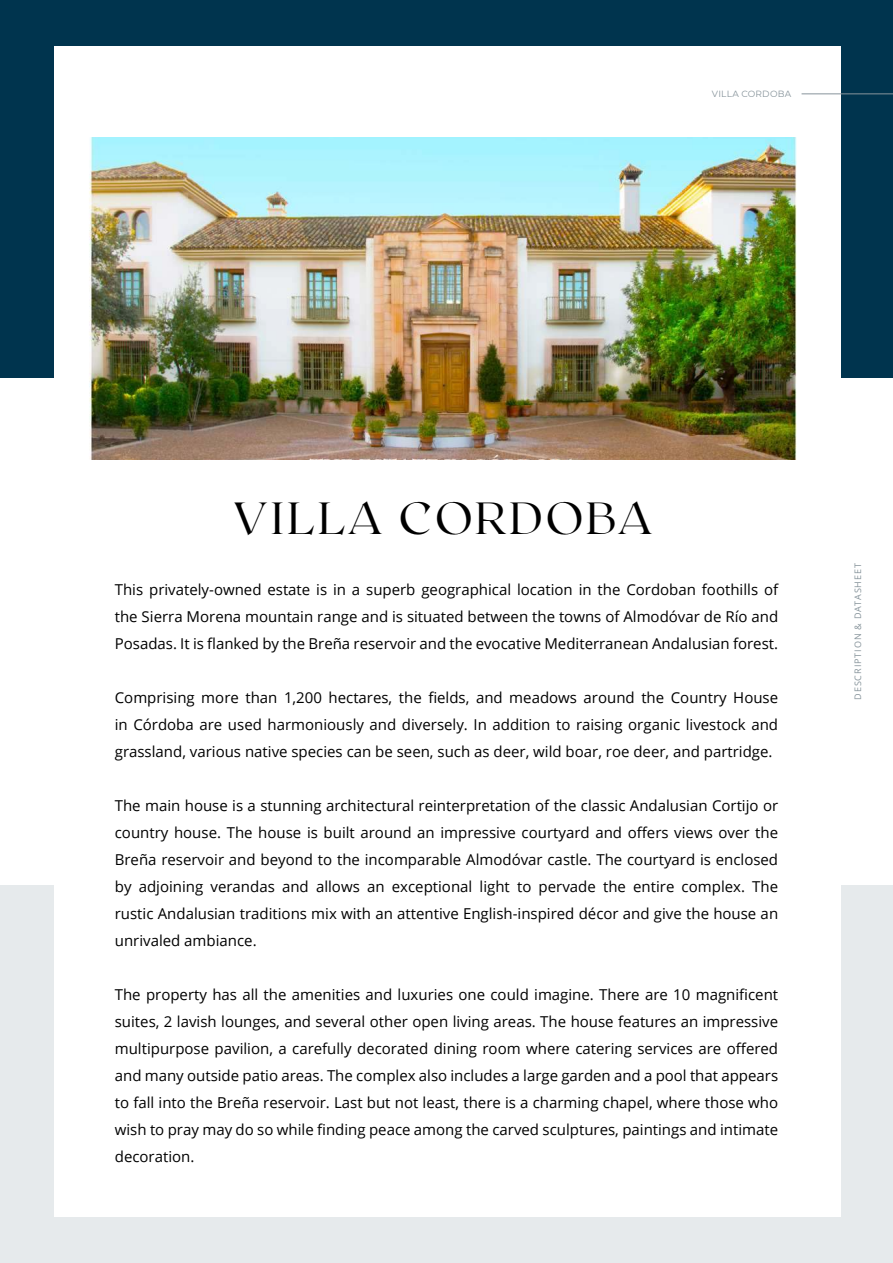
<style>
.page{position:relative;width:893px;height:1263px;background:#fff}
.page>*{position:absolute;margin:0;border:0;box-sizing:border-box;transform-origin:0 0}
.t1{font:300 45px "Roxborough CF";letter-spacing:.075em;color:#000}
.t2{font:15px/27px "Open Sans";color:#000;text-align:justify}
.t3{font:9px "Open Sans";letter-spacing:.105em;color:#87949b}
.t4{font:9px "Montserrat";letter-spacing:.02em;color:#87949b}
</style>
<div class="page">
<div style="left:0;top:0;width:893px;height:377px;background:#00344e"></div>
<div style="left:0;top:886px;width:893px;height:377px;background:#e6eaec"></div>
<div style="left:54px;top:46px;width:786px;height:1170px;background:#fff"></div>
<hr style="left:801px;top:93px;width:92px;height:1px;background:#87949b">
<img style="left:89px;top:137px;width:708px;height:322px">
<p class="t4" style="left:712px;top:88px;width:81px">VILLA CORDOBA</p>
<h1 class="t1" style="left:233px;top:497px;width:421px">VILLA CORDOBA</h1>
<p class="t2" style="left:115px;top:577px;width:665px">This privately-owned estate is in a superb geographical location in the Cordoban foothills of the Sierra Morena mountain range and is situated between the towns of Almodóvar de Río and Posadas. It is flanked by the Breña reservoir and the evocative Mediterranean Andalusian forest.</p>
<p class="t2" style="left:115px;top:683px;width:665px">Comprising more than 1,200 hectares, the fields, and meadows around the Country House in Córdoba are used harmoniously and diversely. In addition to raising organic livestock and grassland, various native species can be seen, such as deer, wild boar, roe deer, and partridge.</p>
<p class="t2" style="left:115px;top:793px;width:665px">The main house is a stunning architectural reinterpretation of the classic Andalusian Cortijo or country house. The house is built around an impressive courtyard and offers views over the Breña reservoir and beyond to the incomparable Almodóvar castle. The courtyard is enclosed by adjoining verandas and allows an exceptional light to pervade the entire complex. The rustic Andalusian traditions mix with an attentive English-inspired décor and give the house an unrivaled ambiance.</p>
<p class="t2" style="left:115px;top:980px;width:665px">The property has all the amenities and luxuries one could imagine. There are 10 magnificent suites, 2 lavish lounges, and several other open living areas. The house features an impressive multipurpose pavilion, a carefully decorated dining room where catering services are offered and many outside patio areas. The complex also includes a large garden and a pool that appears to fall into the Breña reservoir. Last but not least, there is a charming chapel, where those who wish to pray may do so while finding peace among the carved sculptures, paintings and intimate decoration.</p>
<p class="t3" style="left:853px;top:700px;width:138px;rotate:-90deg">DESCRIPTION &amp; DATASHEET</p>
</div>
